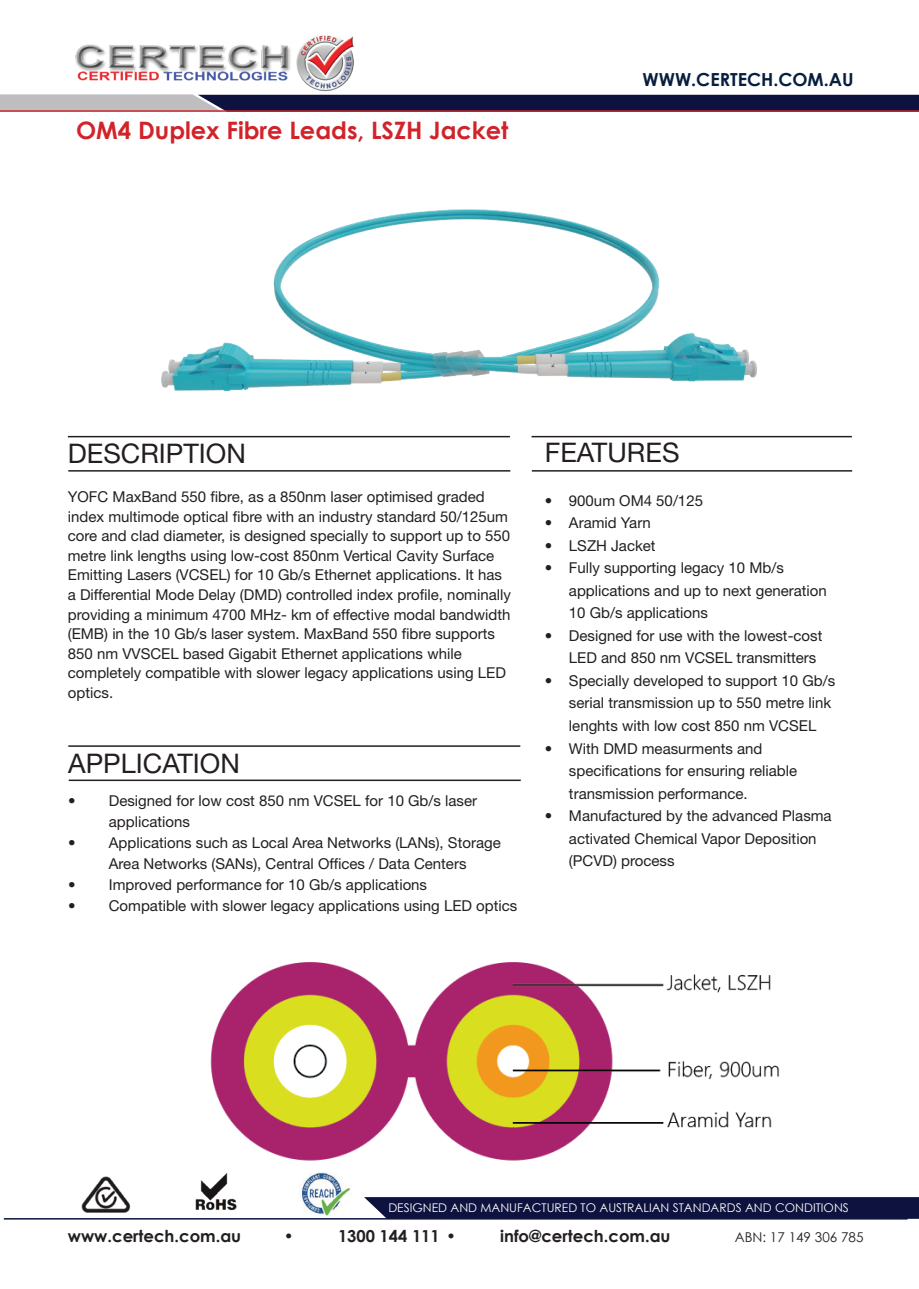
<style>
.page{position:relative;width:919px;height:1289px;background:#fff}
.page>*{position:absolute;margin:0;border:0;box-sizing:border-box;transform-origin:0 0}
.t1{font:27px "Helvetica Neue LT Std";color:#231f20}
.t2{font:700 24px "Century Gothic";color:#d1232a}
.t3{font:700 18px "Century Gothic";color:#081e3f}
.t4{font:700 16.5px "Century Gothic";color:#231f20}
.t5{font:16.5px "Century Gothic";color:#231f20}
.t6{font:15px/19.5px "Helvetica Neue LT Std";color:#231f20}
.t7{font:13.5px "Century Gothic";color:#231f20}
.t8{font:12px "Century Gothic";color:#fff}
.s1{font-weight:400}
</style>
<div class="page">
<svg style="left:0;top:94px;width:918px;height:16px;background:#3a3d5f"></svg>
<img style="left:64px;top:35px;width:301px;height:63px">
<svg style="left:364px;top:1197px;width:554px;height:21px;background:#131742"></svg>
<img style="left:81px;top:1176px;width:50px;height:36px">
<img style="left:195px;top:1173px;width:42px;height:38px">
<img style="left:302px;top:1172px;width:49px;height:43px">
<hr style="left:4px;top:1217px;width:903px;height:2px;background:#0d123e">
<hr style="left:0;top:110px;width:918px;height:2px;background:#d1232a">
<hr style="left:68px;top:436px;width:442px;height:1px;background:#231f20">
<hr style="left:68px;top:470px;width:442px;height:1px;background:#231f20">
<hr style="left:531px;top:436px;width:320px;height:1px;background:#231f20">
<hr style="left:532px;top:470px;width:320px;height:1px;background:#231f20">
<hr style="left:68px;top:745px;width:452px;height:1px;background:#231f20">
<hr style="left:69px;top:779px;width:451px;height:2px;background:#231f20">
<img style="left:210px;top:962px;width:570px;height:199px">
<img style="left:150px;top:209px;width:619px;height:229px">
<h2 class="t2" style="left:76px;top:112px;width:433px">OM4 Duplex Fibre Leads, LSZH Jacket</h2>
<p class="t3" style="left:642px;top:66px;width:212px">WWW.CERTECH.COM.AU</p>
<h1 class="t1" style="left:68px;top:437px;width:179px">DESCRIPTION</h1>
<p class="t6" style="left:68px;top:487px;width:444px">YOFC MaxBand 550 fibre, as a 850nm laser optimised graded index multimode optical fibre with an industry standard 50/125um core and clad diameter, is designed specially to support up to 550 metre link lengths using low-cost 850nm Vertical Cavity Surface Emitting Lasers (VCSEL) for 10 Gb/s Ethernet applications. It has a Differential Mode Delay (DMD) controlled index profile, nominally providing a minimum 4700 MHz- km of effective modal bandwidth (EMB) in the 10 Gb/s laser system. MaxBand 550 fibre supports 850 nm VVSCEL based Gigabit Ethernet applications while completely compatible with slower legacy applications using LED optics.</p>
<h1 class="t1" style="left:68px;top:747px;width:173px">APPLICATION</h1>
<p class="t6" style="left:109px;top:789px;width:370px;line-height:21px;text-indent:-40px">• Designed for low cost 850 nm VCSEL for 10 Gb/s laser applications</p>
<p class="t6" style="left:68px;top:831px;width:434px;line-height:21px;text-align:center">• Applications such as Local Area Networks (LANs), Storage<br>Area Networks (SANs), Central Offices / Data Centers</p>
<p class="t6" style="left:68px;top:874px;width:360px">• Improved performance for 10 Gb/s applications</p>
<p class="t6" style="left:68px;top:895px;width:450px">• Compatible with slower legacy applications using LED optics</p>
<h1 class="t1" style="left:545px;top:436px;width:136px">FEATURES</h1>
<p class="t6" style="left:545px;top:490px;width:159px">• 900um OM4 50/125</p>
<p class="t6" style="left:545px;top:513px;width:107px">• Aramid Yarn</p>
<p class="t6" style="left:545px;top:535px;width:112px">• LSZH Jacket</p>
<p class="t6" style="left:569px;top:556px;width:259px;line-height:22.5px;text-indent:-24px">• Fully supporting legacy 10 Mb/s applications and up to next generation<br>10 Gb/s applications</p>
<p class="t6" style="left:569px;top:624px;width:255px;line-height:22.5px;text-indent:-24px">• Designed for use with the lowest-cost<br>LED and 850 nm VCSEL transmitters</p>
<p class="t6" style="left:569px;top:669px;width:268px;line-height:22.5px;text-indent:-24px">• Specially developed to support 10 Gb/s serial transmission up to 550 metre link lenghts with low cost 850 nm VCSEL</p>
<p class="t6" style="left:569px;top:736px;width:230px;line-height:22.5px;text-indent:-24px">• With DMD measurments and specifications for ensuring reliable transmission performance.</p>
<p class="t6" style="left:569px;top:804px;width:264px;line-height:22.5px;text-indent:-24px">• Manufactured by the advanced Plasma activated Chemical Vapor Deposition (PCVD) process</p>
<p class="t8" style="left:388px;top:1199px;width:462px">DESIGNED AND MANUFACTURED TO AUSTRALIAN STANDARDS AND CONDITIONS</p>
<p class="t4" style="left:68px;top:1223px;width:175px">www.certech.com.au</p>
<p class="t5" style="left:284px;top:1224px;width:11px">•</p>
<p class="t4" style="left:338px;top:1223px;width:119px">1300 144 111 <span class="s1">•</span></p>
<p class="t4" style="left:500px;top:1223px;width:172px">info@certech.com.au</p>
<p class="t7" style="left:734px;top:1227px;width:130px">ABN: 17 149 306 785</p>
</div>
